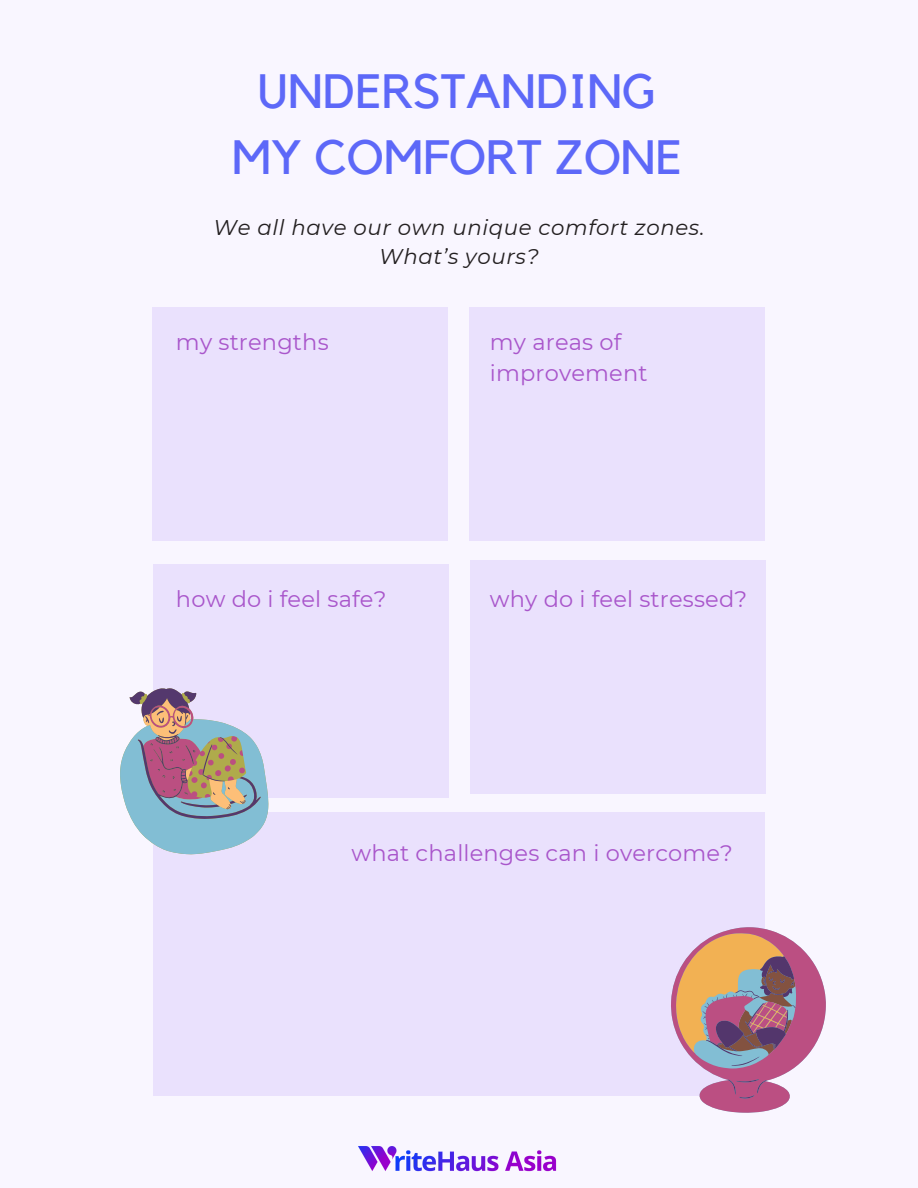
<style>
.page{position:relative;width:918px;height:1188px;background:#f9f6ff}
.page>*{position:absolute;margin:0;border:0;box-sizing:border-box;transform-origin:0 0}
.t1{font:48px "Kollektif";color:#5d68f8}
.t2{font:22.5px/31.5px "Montserrat";letter-spacing:.01em;color:#a956cb}
.t3{font:italic 21.3px "Montserrat";letter-spacing:.03em;color:#231f20}
</style>
<div class="page">
<img style="left:358px;top:1146px;width:199px;height:26px">
<div style="left:153px;top:307px;width:295px;height:233px;background:#eae1fd"></div>
<div style="left:469px;top:307px;width:295px;height:233px;background:#eae1fd"></div>
<div style="left:154px;top:564px;width:295px;height:233px;background:#eae1fd"></div>
<div style="left:470px;top:561px;width:295px;height:233px;background:#eae1fd"></div>
<div style="left:153px;top:813px;width:611px;height:283px;background:#eae1fd"></div>
<svg style="left:671px;top:927px;width:155px;height:186px"></svg>
<svg style="left:120px;top:688px;width:148px;height:166px"></svg>
<p class="t1" style="left:258px;top:69px;width:400px">UNDERSTANDING</p>
<p class="t1" style="left:232px;top:135px;width:452px">MY COMFORT ZONE</p>
<p class="t3" style="left:213px;top:214px;width:493px">We all have our own unique comfort zones.</p>
<p class="t3" style="left:379px;top:243px;width:161px">What’s yours?</p>
<p class="t2" style="left:176px;top:326px;width:154px">my strengths</p>
<p class="t2" style="left:490px;top:326px;width:159px">my areas of improvement</p>
<p class="t2" style="left:176px;top:583px;width:212px">how do i feel safe?</p>
<p class="t2" style="left:490px;top:583px;width:259px">why do i feel stressed?</p>
<p class="t2" style="left:351px;top:837px;width:383px">what challenges can i overcome?</p>
</div>
